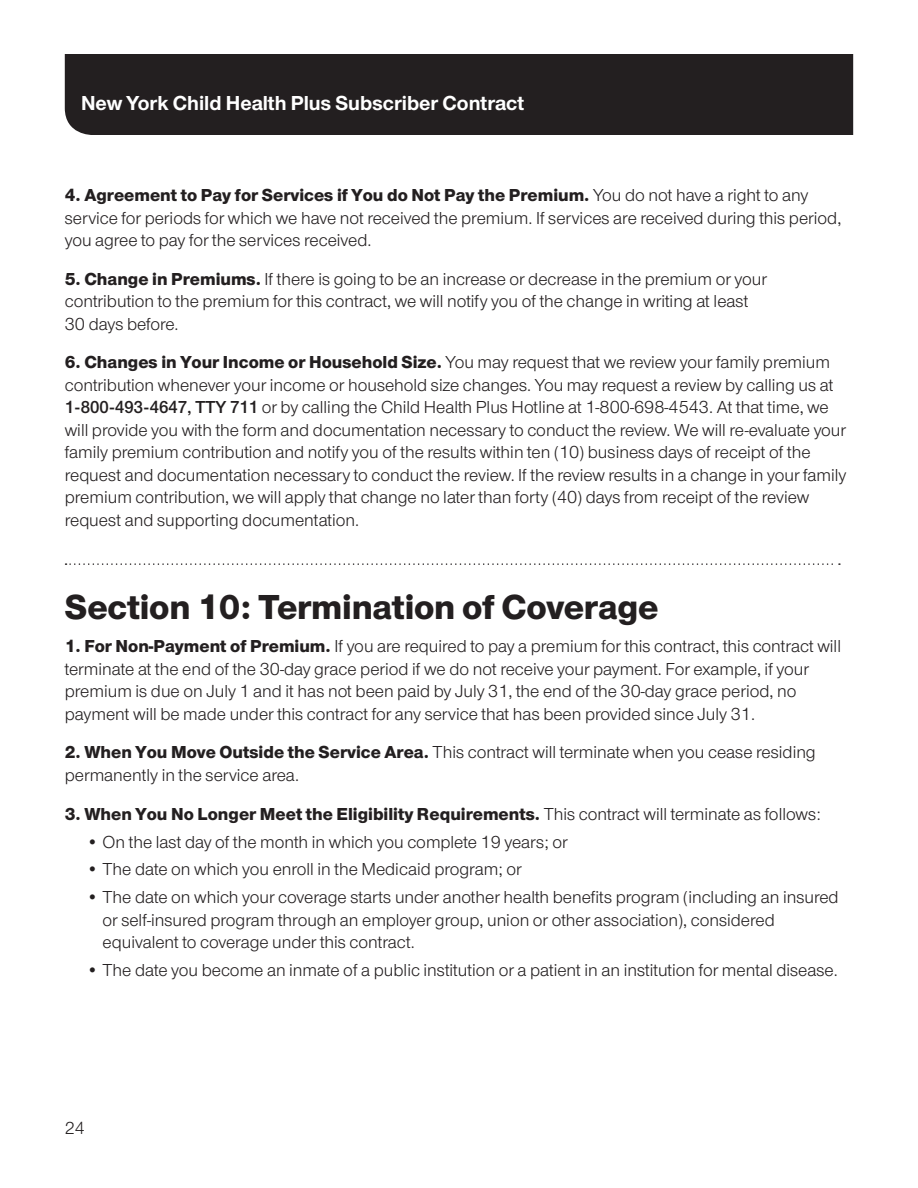
<style>
.page{position:relative;width:918px;height:1188px;background:#fff}
.page>*{position:absolute;margin:0;border:0;box-sizing:border-box;transform-origin:0 0}
.Subheads___Dotted_24{font:800 36px "UHC Sans";letter-spacing:-.005em;color:#231f20}
.t1{font:700 21px "UHC Sans";color:#fff}
.Body___12_15{font:18px/22.5px "UHC Sans";color:#231f20}
.Body___bullets_12_15{font:18px/22.5px "UHC Sans";color:#231f20}
.Body_BEFORE_bullet{font:800 18px "UHC Sans";color:#231f20}
.s1{font-weight:800}
.s2{font-weight:600}
.s3{font-weight:400}
</style>
<div class="page">
<div style="left:65px;top:54px;width:788px;height:81px;background:#231f20"></div>
<svg style="left:66px;top:563px;width:774px;height:2px"></svg>
<p class="t1" style="left:81px;top:88px;width:445px">New York Child Health Plus Subscriber Contract</p>
<p class="Body___12_15" style="left:65px;top:183px;width:778px"><span class="s1">4. Agreement to Pay for Services if You do Not Pay the Premium.</span> You do not have a right to any service for periods for which we have not received the premium. If services are received during this period, you agree to pay for the services received.</p>
<p class="Body___12_15" style="left:65px;top:267px;width:704px"><span class="s1">5. Change in Premiums.</span> If there is going to be an increase or decrease in the premium or your contribution to the premium for this contract, we will notify you of the change in writing at least<br>30 days before.</p>
<p class="Body___12_15" style="left:65px;top:351px;width:783px"><span class="s1">6. Changes in Your Income or Household Size.</span> You may request that we review your family premium contribution whenever your income or household size changes. You may request a review by calling us at <span class="s2">1-800-493-4647, TTY 711</span> or by calling the Child Health Plus Hotline at 1-800-698-4543. At that time, we will provide you with the form and documentation necessary to conduct the review. We will re-evaluate your family premium contribution and notify you of the results within ten (10) business days of receipt of the request and documentation necessary to conduct the review. If the review results in a change in your family premium contribution, we will apply that change no later than forty (40) days from receipt of the review request and supporting documentation.</p>
<p class="Subheads___Dotted_24" style="left:65px;top:582px;width:595px">Section 10: Termination of Coverage</p>
<p class="Body___12_15" style="left:65px;top:634px;width:778px"><span class="s1">1. For Non-Payment of Premium.</span> If you are required to pay a premium for this contract, this contract will terminate at the end of the 30-day grace period if we do not receive your payment. For example, if your premium is due on July 1 and it has not been paid by July 31, the end of the 30-day grace period, no payment will be made under this contract for any service that has been provided since July 31.</p>
<p class="Body___12_15" style="left:65px;top:741px;width:752px"><span class="s1">2. When You Move Outside the Service Area.</span> This contract will terminate when you cease residing permanently in the service area.</p>
<p class="Body_BEFORE_bullet" style="left:65px;top:801px;width:757px">3. When You No Longer Meet the Eligibility Requirements. <span class="s3">This contract will terminate as follows:</span></p>
<p class="Body___bullets_12_15" style="left:86px;top:830px;width:483px">• On the last day of the month in which you complete 19 years; or</p>
<p class="Body___bullets_12_15" style="left:86px;top:858px;width:437px">• The date on which you enroll in the Medicaid program; or</p>
<p class="Body___bullets_12_15" style="left:103px;top:885px;width:738px;text-indent:-16px">• The date on which your coverage starts under another health benefits program (including an insured or self-insured program through an employer group, union or other association), considered equivalent to coverage under this contract.</p>
<p class="Body___bullets_12_15" style="left:86px;top:958px;width:753px">• The date you become an inmate of a public institution or a patient in an institution for mental disease.</p>
<p class="Body___12_15" style="left:65px;top:1116px;width:22px">24</p>
</div>
